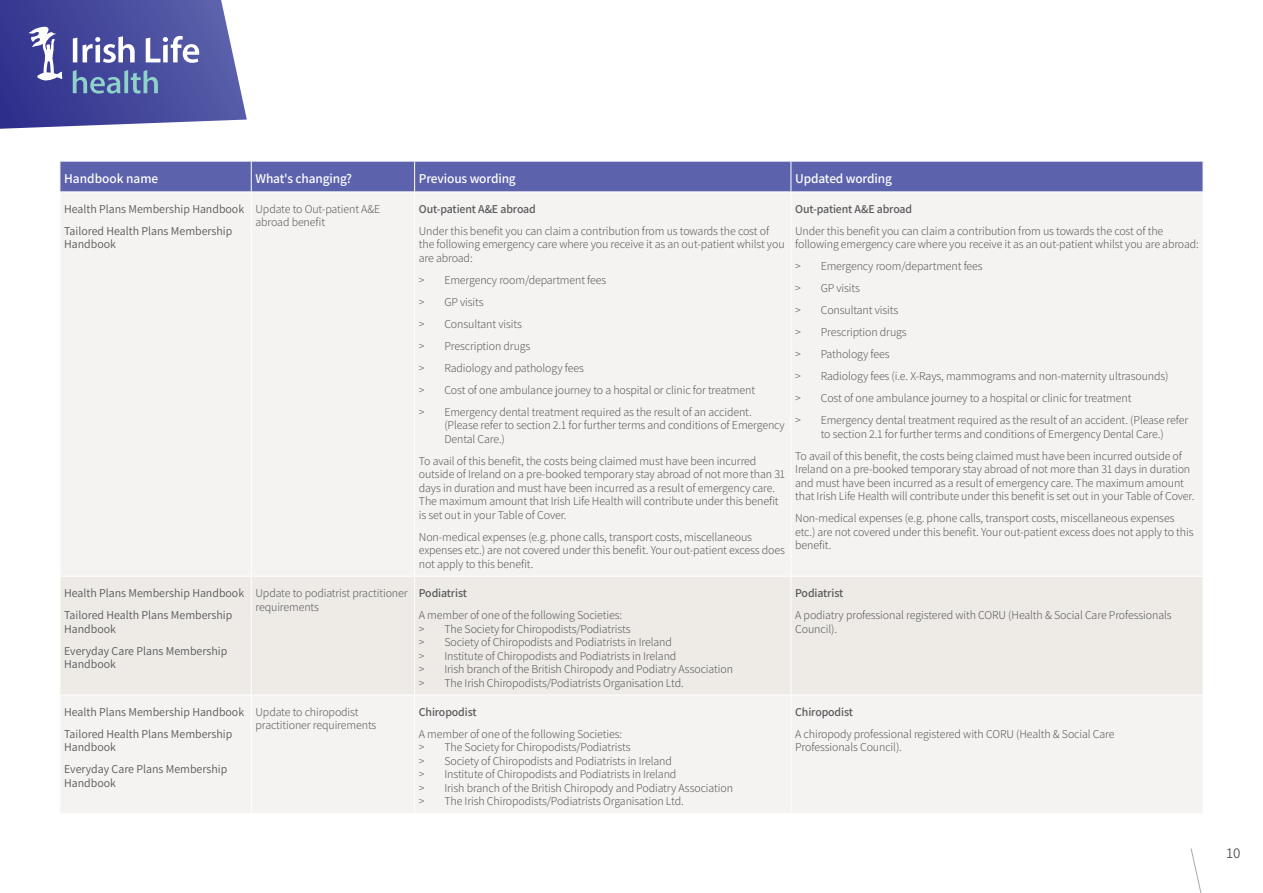
<style>
.page{position:relative;width:1263px;height:893px;background:#fff}
.page>*{position:absolute;margin:0;border:0;box-sizing:border-box;transform-origin:0 0}
.t1{font:15px "Assistant";color:#58595b}
.t2{font:600 13.5px "Assistant";letter-spacing:-.01em;color:#fff}
.t3{font:300 12px/13.5px "Assistant";letter-spacing:-.01em;color:#58595b}
.t4{font:12px/22px "Assistant";color:#58595b}
.t5{font:600 12px "Assistant";letter-spacing:-.01em;color:#58595b}
</style>
<div class="page">
<div style="left:61px;top:162px;width:1142px;height:30px;background:#5c62ac"></div>
<div style="left:61px;top:193px;width:1141px;height:620px;background:#f5f3f1"></div>
<div style="left:61px;top:577px;width:1142px;height:118px;background:#eeebe7"></div>
<hr style="left:251px;top:192px;width:1px;height:384px;background:#fff">
<hr style="left:414px;top:192px;width:1px;height:384px;background:#fff">
<hr style="left:790px;top:192px;width:1px;height:384px;background:#fff">
<hr style="left:251px;top:577px;width:1px;height:118px;background:#fff">
<hr style="left:414px;top:577px;width:1px;height:118px;background:#fff">
<hr style="left:790px;top:577px;width:1px;height:118px;background:#fff">
<hr style="left:251px;top:695px;width:1px;height:118px;background:#fff">
<hr style="left:414px;top:695px;width:1px;height:118px;background:#fff">
<hr style="left:790px;top:695px;width:1px;height:118px;background:#fff">
<hr style="left:60px;top:576px;width:191px;height:1px;background:#fff">
<hr style="left:251px;top:576px;width:164px;height:1px;background:#fff">
<hr style="left:415px;top:576px;width:376px;height:1px;background:#fff">
<hr style="left:791px;top:576px;width:412px;height:1px;background:#fff">
<hr style="left:60px;top:695px;width:191px;height:1px;background:#fff">
<hr style="left:251px;top:695px;width:164px;height:1px;background:#fff">
<hr style="left:415px;top:695px;width:376px;height:1px;background:#fff">
<hr style="left:791px;top:695px;width:412px;height:1px;background:#fff">
<hr style="left:251px;top:161px;width:1px;height:31px;background:#fff">
<hr style="left:414px;top:161px;width:1px;height:31px;background:#fff">
<hr style="left:790px;top:161px;width:1px;height:31px;background:#fff">
<svg style="left:0;top:0;width:247px;height:129px;background:#6166aa"></svg>
<svg style="left:1190px;top:848px;width:12px;height:45px"></svg>
<p class="t2" style="left:64px;top:170px;width:96px">Handbook name</p>
<p class="t2" style="left:255px;top:170px;width:98px">What's changing?</p>
<p class="t2" style="left:419px;top:170px;width:98px">Previous wording</p>
<p class="t2" style="left:795px;top:170px;width:98px">Updated wording</p>
<p class="t4" style="left:64px;top:197px;width:181px">Health Plans Membership Handbook<br>Tailored Health Plans Membership</p>
<p class="t4" style="left:64px;top:233px;width:53px">Handbook</p>
<p class="t3" style="left:255px;top:201px;width:126px">Update to Out-patient A&amp;E abroad benefit</p>
<p class="t5" style="left:419px;top:200px;width:118px">Out-patient A&amp;E abroad</p>
<p class="t3" style="left:419px;top:223px;width:367px">Under this benefit you can claim a contribution from us towards the cost of the following emergency care where you receive it as an out-patient whilst you are abroad:</p>
<p class="t3" style="left:419px;top:268px;width:338px;line-height:22px">&gt; Emergency room/department fees<br>&gt; GP visits<br>&gt; Consultant visits<br>&gt; Prescription drugs<br>&gt; Radiology and pathology fees<br>&gt; Cost of one ambulance journey to a hospital or clinic for treatment &gt; Emergency dental treatment required as the result of an accident.</p>
<p class="t3" style="left:444px;top:418px;width:342px">(Please refer to section 2.1 for further terms and conditions of Emergency<br>Dental Care.)</p>
<p class="t3" style="left:419px;top:453px;width:368px">To avail of this benefit, the costs being claimed must have been incurred outside of Ireland on a pre-booked temporary stay abroad of not more than 31 days in duration and must have been incurred as a result of emergency care.<br>The maximum amount that Irish Life Health will contribute under this benefit is set out in your Table of Cover.</p>
<p class="t3" style="left:419px;top:529px;width:367px">Non-medical expenses (e.g. phone calls, transport costs, miscellaneous expenses etc.) are not covered under this benefit. Your out-patient excess does not apply to this benefit.</p>
<p class="t5" style="left:795px;top:200px;width:118px">Out-patient A&amp;E abroad</p>
<p class="t3" style="left:795px;top:223px;width:405px">Under this benefit you can claim a contribution from us towards the cost of the following emergency care where you receive it as an out-patient whilst you are abroad:</p>
<p class="t3" style="left:795px;top:255px;width:394px;line-height:22px">&gt; Emergency room/department fees<br>&gt; GP visits<br>&gt; Consultant visits<br>&gt; Prescription drugs<br>&gt; Pathology fees<br>&gt; Radiology fees (i.e. X-Rays, mammograms and non-maternity ultrasounds)<br>&gt; Cost of one ambulance journey to a hospital or clinic for treatment<br>&gt; Emergency dental treatment required as the result of an accident. (Please refer</p>
<p class="t3" style="left:795px;top:422px;width:388px;line-height:22px;text-indent:26px">to section 2.1 for further terms and conditions of Emergency Dental Care.)<br>To avail of this benefit, the costs being claimed must have been incurred outside of</p>
<p class="t3" style="left:795px;top:462px;width:401px">Ireland on a pre-booked temporary stay abroad of not more than 31 days in duration and must have been incurred as a result of emergency care. The maximum amount that Irish Life Health will contribute under this benefit is set out in your Table of Cover.</p>
<p class="t3" style="left:795px;top:511px;width:400px">Non-medical expenses (e.g. phone calls, transport costs, miscellaneous expenses etc.) are not covered under this benefit. Your out-patient excess does not apply to this benefit.</p>
<p class="t4" style="left:64px;top:581px;width:181px">Health Plans Membership Handbook<br>Tailored Health Plans Membership</p>
<p class="t4" style="left:64px;top:617px;width:165px">Handbook<br>Everyday Care Plans Membership</p>
<p class="t4" style="left:64px;top:652px;width:53px">Handbook</p>
<p class="t4" style="left:64px;top:700px;width:181px">Health Plans Membership Handbook<br>Tailored Health Plans Membership</p>
<p class="t4" style="left:64px;top:736px;width:165px">Handbook<br>Everyday Care Plans Membership</p>
<p class="t4" style="left:64px;top:771px;width:53px">Handbook</p>
<p class="t3" style="left:255px;top:586px;width:154px">Update to podiatrist practitioner requirements</p>
<p class="t5" style="left:419px;top:585px;width:50px">Podiatrist</p>
<p class="t3" style="left:419px;top:608px;width:316px">A member of one of the following Societies:<br>&gt; The Society for Chiropodists/Podiatrists<br>&gt; Society of Chiropodists and Podiatrists in Ireland<br>&gt; Institute of Chiropodists and Podiatrists in Ireland<br>&gt; Irish branch of the British Chiropody and Podiatry Association &gt; The Irish Chiropodists/Podiatrists Organisation Ltd.</p>
<p class="t3" style="left:255px;top:704px;width:122px">Update to chiropodist practitioner requirements</p>
<p class="t5" style="left:419px;top:704px;width:59px">Chiropodist</p>
<p class="t3" style="left:419px;top:726px;width:316px">A member of one of the following Societies:<br>&gt; The Society for Chiropodists/Podiatrists<br>&gt; Society of Chiropodists and Podiatrists in Ireland<br>&gt; Institute of Chiropodists and Podiatrists in Ireland<br>&gt; Irish branch of the British Chiropody and Podiatry Association &gt; The Irish Chiropodists/Podiatrists Organisation Ltd.</p>
<p class="t5" style="left:795px;top:585px;width:50px">Podiatrist</p>
<p class="t3" style="left:795px;top:608px;width:378px">A podiatry professional registered with CORU (Health &amp; Social Care Professionals<br>Council).</p>
<p class="t5" style="left:795px;top:704px;width:59px">Chiropodist</p>
<p class="t3" style="left:795px;top:726px;width:321px">A chiropody professional registered with CORU (Health &amp; Social Care<br>Professionals Council).</p>
<p class="t1" style="left:1226px;top:843px;width:16px">10</p>
</div>
